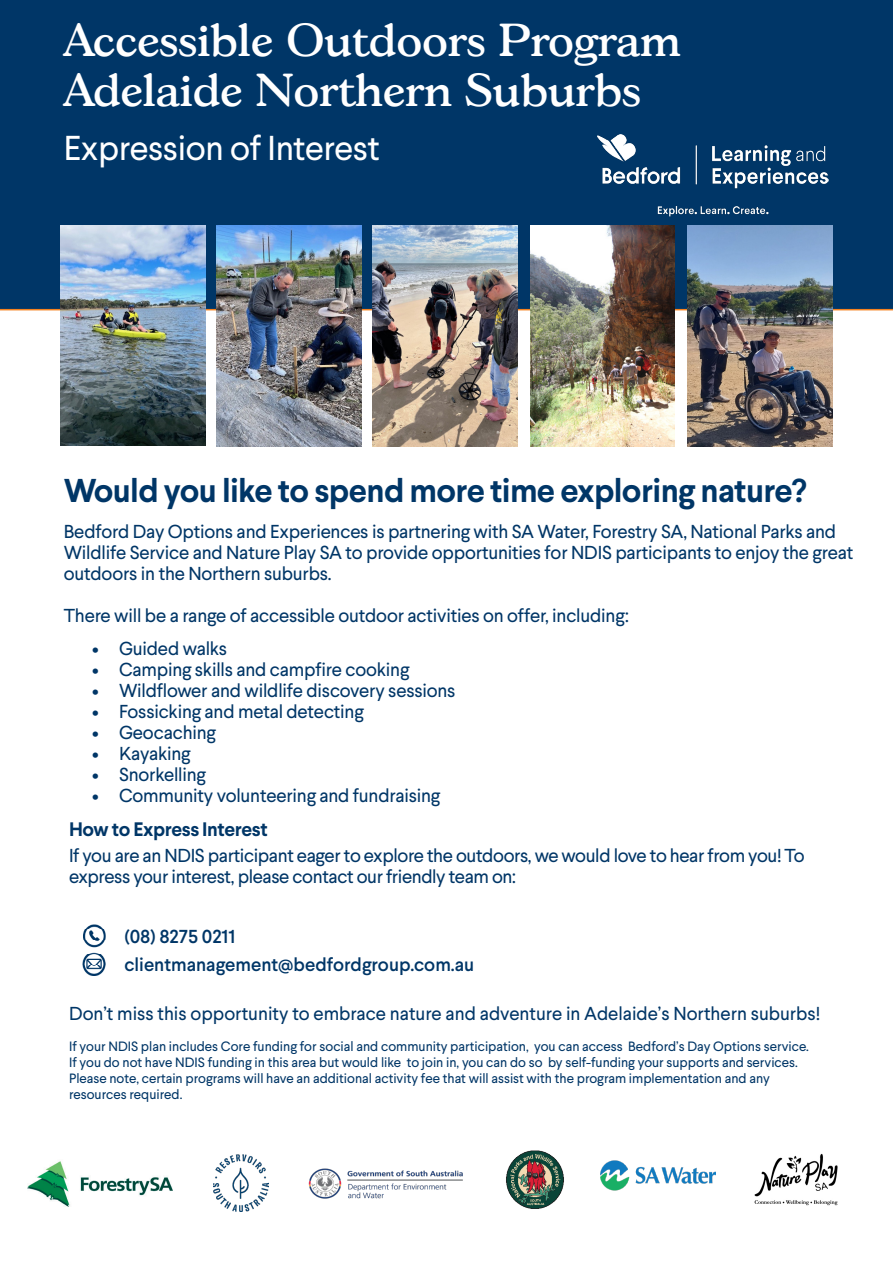
<style>
.page{position:relative;width:893px;height:1263px;background:#fff}
.page>*{position:absolute;margin:0;border:0;box-sizing:border-box;transform-origin:0 0}
.t1{font:500 45px "Gascogne TS";letter-spacing:.01em;color:#fff}
.t2{font:34.5px "Larsseit";letter-spacing:-.01em;color:#fff}
.t3{font:700 33px "Larsseit";letter-spacing:-.02em;color:#003667}
.t4{font:700 19.5px "Larsseit";letter-spacing:-.02em;color:#003667}
.t5{font:18.75px/21px "Larsseit";letter-spacing:-.01em;color:#003667}
.t6{font:500 18.75px "Larsseit";color:#003667}
.t7{font:13.5px/16.2px "Larsseit";color:#003667}
</style>
<div class="page">
<div style="left:0;top:0;width:893px;height:310px;background:#003667"></div>
<img style="left:84px;top:924px;width:22px;height:23px">
<img style="left:82px;top:952px;width:24px;height:23px">
<img style="left:688px;top:225px;width:144px;height:222px">
<img style="left:60px;top:225px;width:145px;height:221px">
<img style="left:28px;top:1161px;width:144px;height:46px">
<img style="left:308px;top:1168px;width:155px;height:31px">
<img style="left:506px;top:1150px;width:58px;height:59px">
<img style="left:601px;top:1160px;width:114px;height:31px">
<img style="left:213px;top:1155px;width:55px;height:56px">
<img style="left:754px;top:1153px;width:84px;height:53px">
<img style="left:530px;top:225px;width:145px;height:222px">
<img style="left:372px;top:225px;width:145px;height:222px">
<img style="left:217px;top:225px;width:144px;height:222px">
<img style="left:597px;top:135px;width:231px;height:83px">
<p class="t1" style="left:64px;top:13px;width:619px">Accessible Outdoors Program</p>
<p class="t1" style="left:64px;top:62px;width:579px">Adelaide Northern Suburbs</p>
<p class="t2" style="left:64px;top:125px;width:317px">Expression of Interest</p>
<p class="t3" style="left:64px;top:469px;width:744px">Would you like to spend more time exploring nature?</p>
<p class="t5" style="left:64px;top:521px;width:791px">Bedford Day Options and Experiences is partnering with SA Water, Forestry SA, National Parks and<br>Wildlife Service and Nature Play SA to provide opportunities for NDIS participants to enjoy the great outdoors in the Northern suburbs.</p>
<p class="t5" style="left:64px;top:605px;width:566px">There will be a range of accessible outdoor activities on offer, including:</p>
<p class="t5" style="left:92px;top:638px;width:137px">• Guided walks</p>
<p class="t5" style="left:92px;top:659px;width:319px">• Camping skills and campfire cooking</p>
<p class="t5" style="left:92px;top:680px;width:365px">• Wildflower and wildlife discovery sessions</p>
<p class="t5" style="left:92px;top:701px;width:273px">• Fossicking and metal detecting</p>
<p class="t5" style="left:92px;top:722px;width:125px">• Geocaching</p>
<p class="t5" style="left:92px;top:743px;width:100px">• Kayaking</p>
<p class="t5" style="left:92px;top:764px;width:115px">• Snorkelling</p>
<p class="t5" style="left:92px;top:785px;width:350px">• Community volunteering and fundraising</p>
<p class="t4" style="left:69px;top:816px;width:200px">How to Express Interest</p>
<p class="t5" style="left:69px;top:844px;width:737px">If you are an NDIS participant eager to explore the outdoors, we would love to hear from you! To express your interest, please contact our friendly team on:</p>
<p class="t6" style="left:124px;top:924px;width:112px">(08) 8275 0211</p>
<p class="t6" style="left:124px;top:952px;width:351px">clientmanagement@bedfordgroup.com.au</p>
<p class="t5" style="left:69px;top:1003px;width:753px">Don’t miss this opportunity to embrace nature and adventure in Adelaide’s Northern suburbs!</p>
<p class="t7" style="left:69px;top:1038px;width:741px">If your NDIS plan includes Core funding for social and community participation, you can access Bedford’s Day Options service.</p>
<p class="t7" style="left:69px;top:1054px;width:730px">If you do not have NDIS funding in this area but would like to join in, you can do so by self-funding your supports and services.</p>
<p class="t7" style="left:69px;top:1070px;width:702px">Please note, certain programs will have an additional activity fee that will assist with the program implementation and any resources required.</p>
</div>
